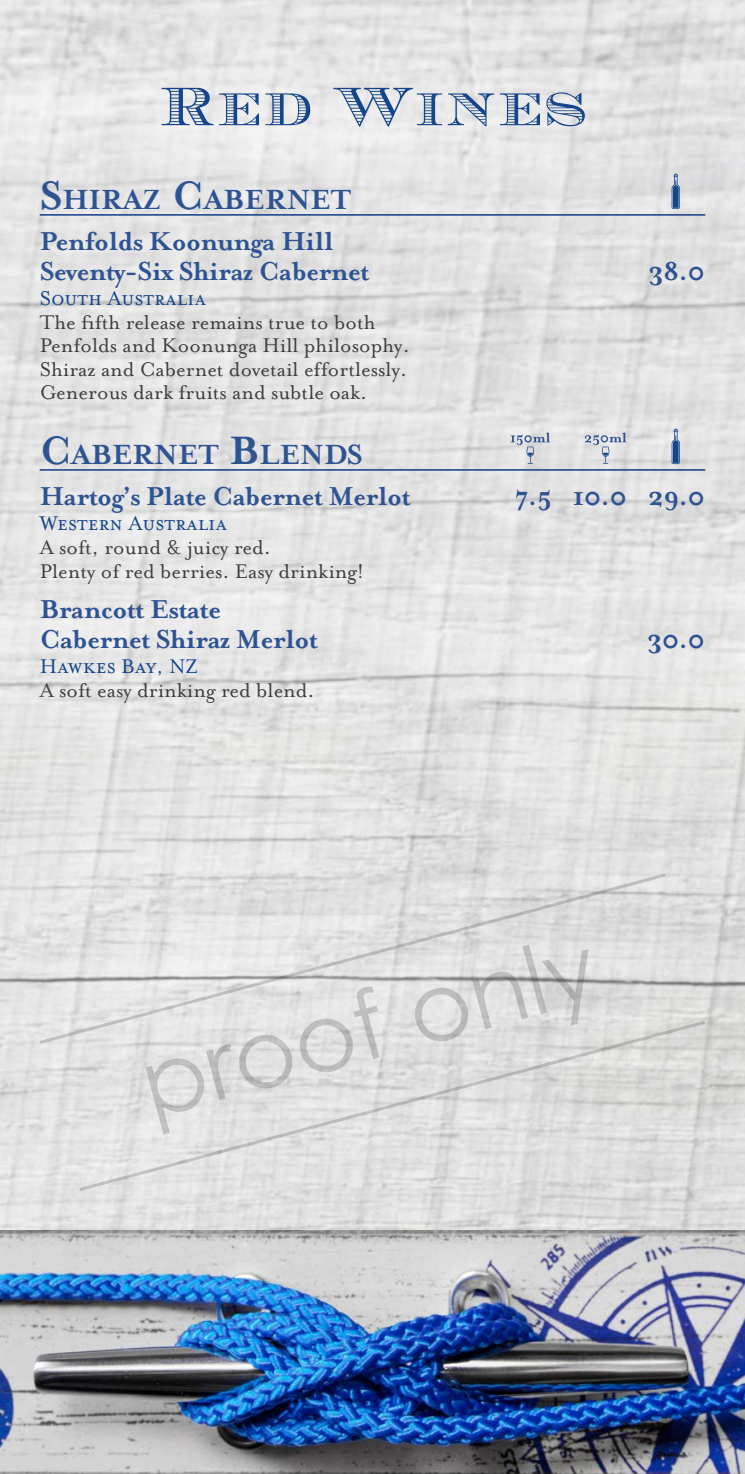
<style>
.page{position:relative;width:745px;height:1474px;background:#fff}
.page>*{position:absolute;margin:0;border:0;box-sizing:border-box;transform-origin:0 0}
.t1{font:56px "Currency";color:#15468b}
.t2{font:700 31.85px "Mrs Eaves";color:#2e5393}
.t3{font:700 29.75px/29.8px "Mrs Eaves";letter-spacing:-.02em;color:#2e5393}
.t4{font:22.75px/23.6px "Mrs Eaves Roman";color:#3e3e3f}
.t5{font:22.75px "Mrs Eaves Small Caps";color:#15468b}
.s1{font-size:45.5px}
</style>
<div class="page">
<img style="left:0;top:0;width:744px;height:1230px">
<img style="left:0;top:1230px;width:744px;height:243px">
<hr style="left:40px;top:214px;width:664px;height:2px;background:#2e5393">
<hr style="left:40px;top:469px;width:664px;height:2px;background:#2e5393">
<svg style="left:671px;top:174px;width:8px;height:35px"></svg>
<svg style="left:510px;top:432px;width:39px;height:32px"></svg>
<svg style="left:583px;top:432px;width:43px;height:32px"></svg>
<svg style="left:671px;top:429px;width:8px;height:35px"></svg>
<svg style="left:40px;top:873px;width:628px;height:173px;background:#ddd"></svg>
<svg style="left:76px;top:1018px;width:628px;height:173px;background:#ddd"></svg>
<h1 class="t1" style="left:158px;top:74px;width:430px">Red Wines</h1>
<h2 class="t2" style="left:40px;top:181px;width:313px"><span class="s1">S</span>HIRAZ <span class="s1">C</span>ABERNET</h2>
<h3 class="t3" style="left:40px;top:226px;width:331px">Penfolds Koonunga Hill<br>Seventy-Six Shiraz Cabernet</h3>
<h3 class="t3" style="left:647px;top:256px;width:58px">38.0</h3>
<p class="t5" style="left:40px;top:286px;width:168px">South Australia</p>
<p class="t4" style="left:40px;top:310px;width:371px">The fifth release remains true to both Penfolds and Koonunga Hill philosophy.<br>Shiraz and Cabernet dovetail effortlessly.<br>Generous dark fruits and subtle oak.</p>
<h2 class="t2" style="left:40px;top:436px;width:321px"><span class="s1">C</span>ABERNET <span class="s1">B</span>LENDS</h2>
<h3 class="t3" style="left:40px;top:481px;width:372px">Hartog’s Plate Cabernet Merlot</h3>
<h3 class="t3" style="left:514px;top:481px;width:192px">7.5 10.0 29.0</h3>
<p class="t5" style="left:40px;top:511px;width:189px">Western Australia</p>
<p class="t4" style="left:40px;top:535px;width:326px">A soft, round &amp; juicy red.<br>Plenty of red berries. Easy drinking!</p>
<h3 class="t3" style="left:40px;top:595px;width:279px">Brancott Estate<br>Cabernet Shiraz Merlot</h3>
<h3 class="t3" style="left:646px;top:625px;width:60px">30.0</h3>
<p class="t5" style="left:40px;top:655px;width:160px">Hawkes Bay, NZ</p>
<p class="t4" style="left:40px;top:678px;width:276px">A soft easy drinking red blend.</p>
</div>
